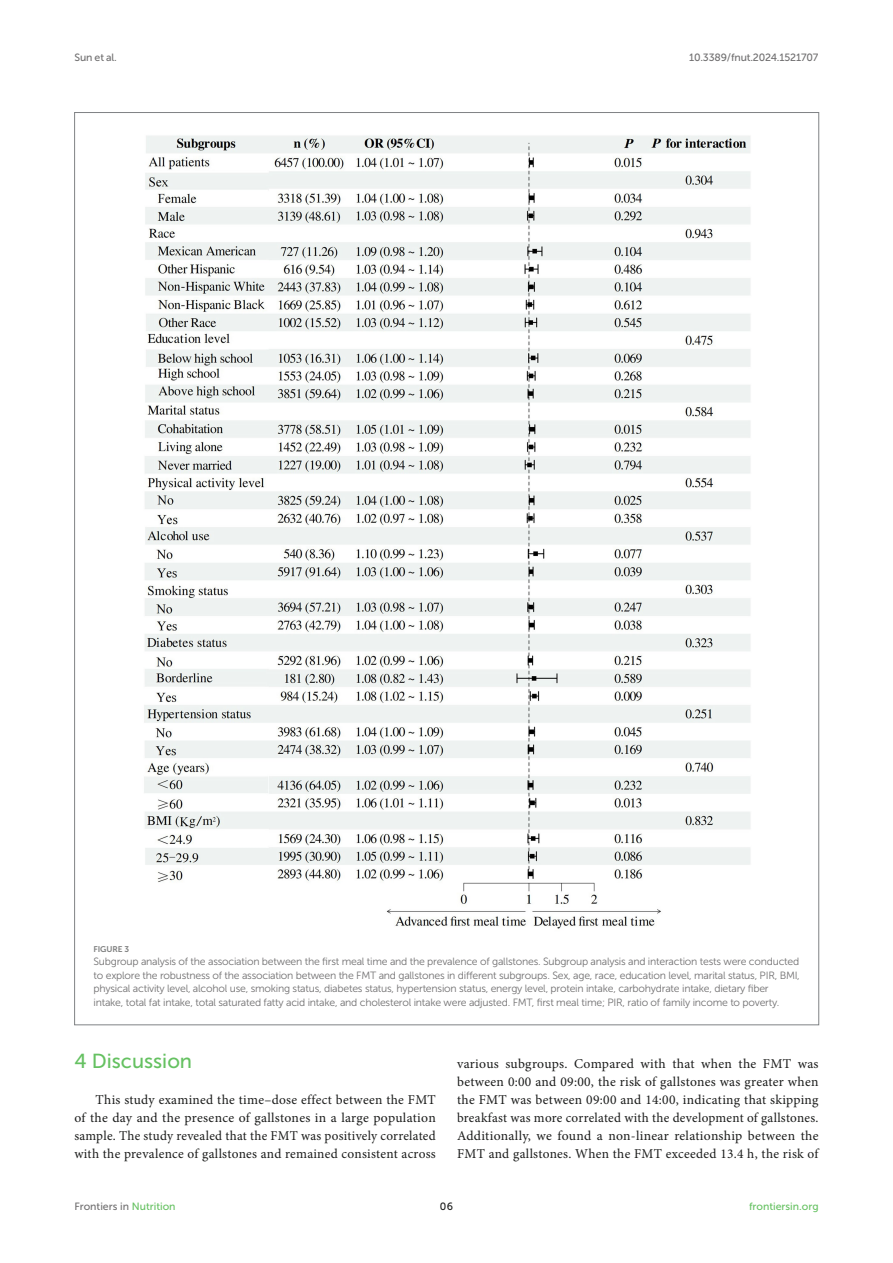
<style>
.page{position:relative;width:893px;height:1263px;background:#fff}
.page>*{position:absolute;margin:0;border:0;box-sizing:border-box;transform-origin:0 0}
.HEAD_1{font:20.25px "Museo Sans 500";color:#65c161}
.TEXT{font:13.5px/18px "Minion Pro";letter-spacing:.02em;color:#1b1c1b;text-align:justify}
.FIG_LEG{font:10.5px/13.5px "Museo Sans 300";letter-spacing:-.02em;color:#706f70}
.t1{font:10.5px "Museo Sans 500";letter-spacing:-.015em;color:#706f70}
.t2{font:10.5px "Museo Sans 500";color:#65c161}
.t3{font:10.5px "Museo Sans 500";color:#1b1c1b}
.FIG_HD{font:8.25px "Museo Sans 700";letter-spacing:-.01em;color:#7e7f7f}
.s1{color:#65c161}
</style>
<div class="page">
<img style="left:144px;top:135px;width:606px;height:794px">
<p class="t1" style="left:74px;top:51px;width:44px">Sun et al.</p>
<p class="t1" style="left:689px;top:51px;width:131px">10.3389/fnut.2024.1521707</p>
<p class="FIG_HD" style="left:94px;top:944px;width:37px">FIGURE 3</p>
<p class="FIG_LEG" style="left:94px;top:955px;width:708px">Subgroup analysis of the association between the first meal time and the prevalence of gallstones. Subgroup analysis and interaction tests were conducted to explore the robustness of the association between the FMT and gallstones in different subgroups. Sex, age, race, education level, marital status, PIR, BMI, physical activity level, alcohol use, smoking status, diabetes status, hypertension status, energy level, protein intake, carbohydrate intake, dietary fiber intake, total fat intake, total saturated fatty acid intake, and cholesterol intake were adjusted. FMT, first meal time; PIR, ratio of family income to poverty.</p>
<p class="HEAD_1" style="left:74px;top:1050px;width:119px">4 Discussion</p>
<p class="TEXT" style="left:74px;top:1091px;width:363px;text-indent:21px">This study examined the time–dose effect between the FMT of the day and the presence of gallstones in a large population sample. The study revealed that the FMT was positively correlated with the prevalence of gallstones and remained consistent across</p>
<p class="TEXT" style="left:457px;top:1055px;width:363px">various subgroups. Compared with that when the FMT was between 0:00 and 09:00, the risk of gallstones was greater when the FMT was between 09:00 and 14:00, indicating that skipping breakfast was more correlated with the development of gallstones.<br>Additionally, we found a non-linear relationship between the FMT and gallstones. When the FMT exceeded 13.4 h, the risk of</p>
<p class="t1" style="left:74px;top:1200px;width:103px">Frontiers in <span class="s1">Nutrition</span></p>
<p class="t3" style="left:440px;top:1200px;width:15px">06</p>
<p class="t2" style="left:749px;top:1200px;width:71px">frontiersin.org</p>
</div>
